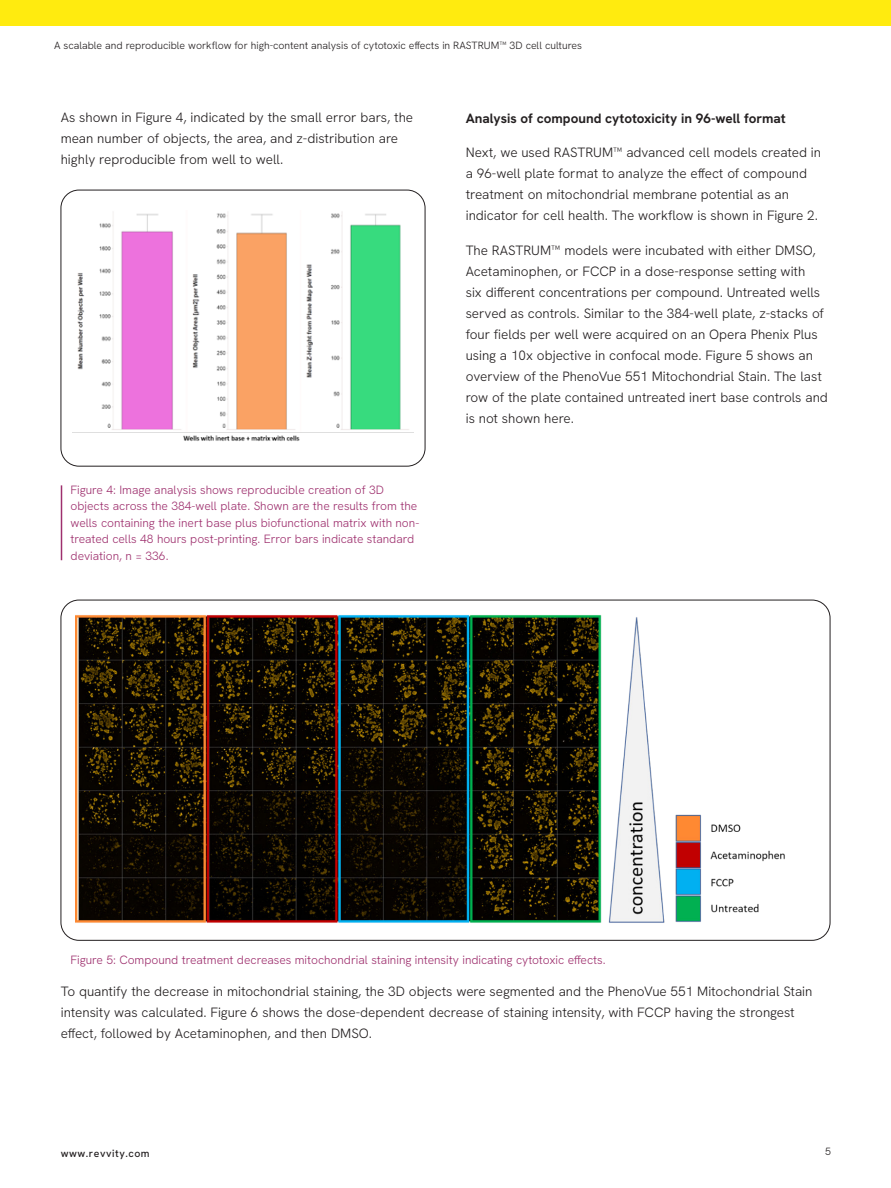
<style>
.page{position:relative;width:891px;height:1188px;background:#fff}
.page>*{position:absolute;margin:0;border:0;box-sizing:border-box;transform-origin:0 0}
.Body_Copy{font:300 13.5px/21px "Hanken Grotesk";color:#231f20}
.Body_Copy-2{font:700 13.5px "Hanken Grotesk";color:#231f20}
.Captions{font:300 12px/16.5px "Hanken Grotesk";color:#9e306e}
.Heading_Note{font:300 10.5px "Hanken Grotesk";color:#231f20}
.t1{font:500 10.5px "Hanken Grotesk";letter-spacing:.05em;color:#231f20}
</style>
<div class="page">
<div style="left:0;top:0;width:891px;height:26px;background:#ffeb0f"></div>
<img style="left:76px;top:615px;width:709px;height:308px">
<div style="left:61px;top:190px;width:364px;height:276px;border:1px solid #231f20;border-radius:18px"></div>
<hr style="left:61px;top:485px;width:1px;height:75px;background:#9e306e">
<img style="left:72px;top:212px;width:342px;height:229px">
<p class="Heading_Note" style="left:54px;top:39px;width:529px">A scalable and reproducible workflow for high-content analysis of cytotoxic effects in RASTRUM™ 3D cell cultures</p>
<p class="Body_Copy" style="left:61px;top:106px;width:354px">As shown in Figure 4, indicated by the small error bars, the mean number of objects, the area, and z-distribution are highly reproducible from well to well.</p>
<p class="Captions" style="left:71px;top:481px;width:350px">Figure 4: Image analysis shows reproducible creation of 3D objects across the 384-well plate. Shown are the results from the wells containing the inert base plus biofunctional matrix with non&shy;treated cells 48 hours post-printing. Error bars indicate standard deviation, n = 336.</p>
<p class="Body_Copy-2" style="left:466px;top:109px;width:322px">Analysis of compound cytotoxicity in 96-well format</p>
<p class="Body_Copy" style="left:466px;top:142px;width:357px">Next, we used RASTRUM™ advanced cell models created in a 96-well plate format to analyze the effect of compound treatment on mitochondrial membrane potential as an indicator for cell health. The workflow is shown in Figure 2.</p>
<p class="Body_Copy" style="left:466px;top:239px;width:364px">The RASTRUM™ models were incubated with either DMSO, Acetaminophen, or FCCP in a dose-response setting with<br>six different concentrations per compound. Untreated wells served as controls. Similar to the 384-well plate, z-stacks of four fields per well were acquired on an Opera Phenix Plus using a 10x objective in confocal mode. Figure 5 shows an overview of the PhenoVue 551 Mitochondrial Stain. The last row of the plate contained untreated inert base controls and is not shown here.</p>
<p class="Captions" style="left:71px;top:952px;width:537px">Figure 5: Compound treatment decreases mitochondrial staining intensity indicating cytotoxic effects.</p>
<p class="Body_Copy" style="left:61px;top:981px;width:753px">To quantify the decrease in mitochondrial staining, the 3D objects were segmented and the PhenoVue 551 Mitochondrial Stain intensity was calculated. Figure 6 shows the dose-dependent decrease of staining intensity, with FCCP having the strongest effect, followed by Acetaminophen, and then DMSO.</p>
<p class="t1" style="left:61px;top:1147px;width:90px">www.revvity.com</p>
<p class="Heading_Note" style="left:825px;top:1145px;width:7px">5</p>
</div>
